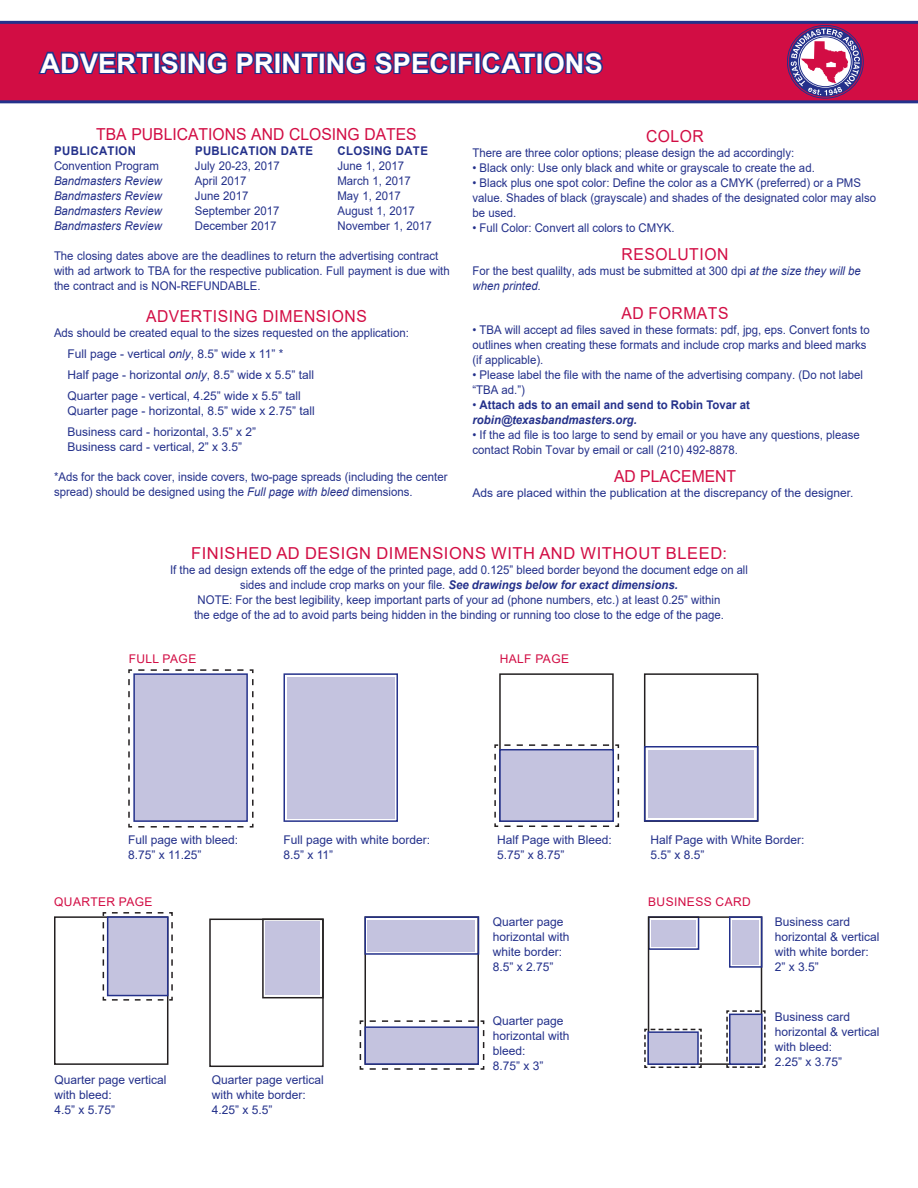
<style>
.page{position:relative;width:918px;height:1188px;background:#fff}
.page>*{position:absolute;margin:0;border:0;box-sizing:border-box;transform-origin:0 0}
.t1{font:700 27px "Arial";letter-spacing:.01em;color:#fff}
.t2{font:16.5px "Arial";letter-spacing:.035em;color:#d20d44}
.t3{font:16.5px "Arial";letter-spacing:.035em;color:#d20d44;scale:.95 1}
.t4{font:16.5px "Arial";color:#d20d44;scale:.95 1}
.t5{font:12px/15px "Arial";color:#24318b;scale:.95 1}
.t6{font:12px/15px "Arial";color:#24318b}
.t7{font:italic 12px "Arial";color:#24318b;scale:.95 1}
.t8{font:700 12px/15px "Arial";color:#24318b;scale:.95 1}
.t9{font:12px "Arial";letter-spacing:.035em;color:#d20d44}
.t10{font:700 12px "Arial";letter-spacing:.035em;color:#24318b;scale:.95 1}
.s1{font-style:italic}
.s2{font-weight:400}
.s3{font-weight:700;font-style:italic}
</style>
<div class="page">
<svg style="left:0;top:21px;width:918px;height:82px;background:#c1104a"></svg>
<svg style="left:787px;top:25px;width:77px;height:73px"></svg>
<svg style="left:36px;top:49px;width:193px;height:28px;background:#73206a"></svg>
<svg style="left:235px;top:49px;width:370px;height:28px;background:#771f68"></svg>
<div style="left:644px;top:673px;width:114px;height:149px;border:2px solid #231f20"></div>
<div style="left:648px;top:750px;width:106px;height:68px;background:#c4c3df"></div>
<div style="left:499px;top:673px;width:115px;height:149px;border:2px solid #231f20"></div>
<svg style="left:494px;top:744px;width:126px;height:83px"></svg>
<div style="left:644px;top:746px;width:114px;height:76px;border:2px solid #24318b"></div>
<svg style="left:128px;top:669px;width:126px;height:159px;background:#c1c1db"></svg>
<div style="left:284px;top:673px;width:114px;height:149px;border:2px solid #24318b"></div>
<div style="left:287px;top:677px;width:107px;height:142px;background:#c4c3df"></div>
<div style="left:648px;top:916px;width:51px;height:34px;border:2px solid #24318b"></div>
<div style="left:651px;top:920px;width:45px;height:27px;background:#c4c3df"></div>
<div style="left:648px;top:916px;width:114px;height:149px;border:2px solid #231f20"></div>
<div style="left:729px;top:916px;width:33px;height:52px;border:2px solid #24318b"></div>
<div style="left:732px;top:920px;width:27px;height:44px;background:#c4c3df"></div>
<svg style="left:644px;top:1028px;width:59px;height:40px;background:#b1b2cd"></svg>
<svg style="left:726px;top:1010px;width:40px;height:58px;background:#b0b0cc"></svg>
<div style="left:209px;top:919px;width:115px;height:148px;border:2px solid #231f20"></div>
<div style="left:266px;top:922px;width:54px;height:73px;background:#c4c3df"></div>
<div style="left:54px;top:916px;width:114px;height:149px;border:2px solid #231f20"></div>
<svg style="left:102px;top:912px;width:71px;height:89px;background:#bcbcd6"></svg>
<div style="left:262px;top:919px;width:62px;height:79px;border:2px solid #231f20"></div>
<div style="left:364px;top:916px;width:115px;height:149px;border:2px solid #231f20"></div>
<svg style="left:359px;top:1020px;width:126px;height:50px"></svg>
<div style="left:364px;top:916px;width:115px;height:39px;border:2px solid #24318b"></div>
<div style="left:368px;top:920px;width:107px;height:31px;background:#c4c3df"></div>
<p class="t1" style="left:40px;top:44px;width:564px">ADVERTISING PRINTING SPECIFICATIONS</p>
<p class="t4" style="left:96px;top:123px;width:339px">TBA PUBLICATIONS AND CLOSING DATES</p>
<p class="t10" style="left:54px;top:143px;width:88px">PUBLICATION</p>
<p class="t10" style="left:195px;top:143px;width:126px">PUBLICATION DATE</p>
<p class="t10" style="left:338px;top:143px;width:97px">CLOSING DATE</p>
<p class="t5" style="left:54px;top:158px;width:112px">Convention Program</p>
<p class="t5" style="left:195px;top:158px;width:91px">July 20-23, 2017</p>
<p class="t5" style="left:337px;top:158px;width:72px">June 1, 2017</p>
<p class="t7" style="left:54px;top:173px;width:115px">Bandmasters Review</p>
<p class="t5" style="left:195px;top:173px;width:56px">April 2017</p>
<p class="t5" style="left:337px;top:173px;width:79px">March 1, 2017</p>
<p class="t7" style="left:54px;top:188px;width:115px">Bandmasters Review</p>
<p class="t5" style="left:195px;top:188px;width:58px">June 2017</p>
<p class="t5" style="left:337px;top:188px;width:68px">May 1, 2017</p>
<p class="t7" style="left:54px;top:203px;width:115px">Bandmasters Review</p>
<p class="t5" style="left:195px;top:203px;width:91px">September 2017</p>
<p class="t5" style="left:337px;top:203px;width:83px">August 1, 2017</p>
<p class="t7" style="left:54px;top:218px;width:115px">Bandmasters Review</p>
<p class="t5" style="left:195px;top:218px;width:87px">December 2017</p>
<p class="t5" style="left:337px;top:218px;width:101px">November 1, 2017</p>
<p class="t5" style="left:54px;top:248px;width:418px">The closing dates above are the deadlines to return the advertising contract with ad artwork to TBA for the respective publication. Full payment is due with the contract and is NON-REFUNDABLE.</p>
<p class="t3" style="left:146px;top:305px;width:234px">ADVERTISING DIMENSIONS</p>
<p class="t5" style="left:54px;top:325px;width:375px">Ads should be created equal to the sizes requested on the application:</p>
<p class="t6" style="left:68px;top:346px;width:217px">Full page - vertical <span class="s1">only</span>, 8.5” wide x 11” *</p>
<p class="t6" style="left:68px;top:367px;width:248px">Half page - horizontal <span class="s1">only</span>, 8.5” wide x 5.5” tall</p>
<p class="t6" style="left:68px;top:388px;width:235px">Quarter page - vertical, 4.25” wide x 5.5” tall</p>
<p class="t6" style="left:68px;top:403px;width:249px">Quarter page - horizontal, 8.5” wide x 2.75” tall</p>
<p class="t6" style="left:68px;top:424px;width:190px">Business card - horizontal, 3.5” x 2”</p>
<p class="t6" style="left:68px;top:439px;width:176px">Business card - vertical, 2” x 3.5”</p>
<p class="t5" style="left:54px;top:469px;width:416px">*Ads for the back cover, inside covers, two-page spreads (including the center spread) should be designed using the <span class="s1">Full page with bleed</span> dimensions.</p>
<p class="t3" style="left:646px;top:124px;width:62px">COLOR</p>
<p class="t5" style="left:472px;top:145px;width:340px">There are three color options; please design the ad accordingly:</p>
<p class="t5" style="left:472px;top:160px;width:362px">• Black only: Use only black and white or grayscale to create the ad.</p>
<p class="t5" style="left:472px;top:175px;width:426px">• Black plus one spot color: Define the color as a CMYK (preferred) or a PMS value. Shades of black (grayscale) and shades of the designated color may also be used.</p>
<p class="t5" style="left:472px;top:220px;width:214px">• Full Color: Convert all colors to CMYK.</p>
<p class="t3" style="left:622px;top:243px;width:114px">RESOLUTION</p>
<p class="t5" style="left:472px;top:263px;width:410px">For the best qualilty, ads must be submitted at 300 dpi <span class="s1">at the size they will be when printed.</span></p>
<p class="t3" style="left:621px;top:301px;width:114px">AD FORMATS</p>
<p class="t5" style="left:472px;top:322px;width:420px">• TBA will accept ad files saved in these formats: pdf, jpg, eps. Convert fonts to outlines when creating these formats and include crop marks and bleed marks (if applicable).</p>
<p class="t5" style="left:472px;top:367px;width:413px">• Please label the file with the name of the advertising company. (Do not label “TBA ad.”)</p>
<p class="t8" style="left:472px;top:397px;width:294px"><span class="s2">•</span> Attach ads to an email and send to Robin Tovar at <span class="s1">robin@texasbandmasters.org.</span></p>
<p class="t5" style="left:472px;top:427px;width:409px">• If the ad file is too large to send by email or you have any questions, please contact Robin Tovar by email or call (210) 492-8878.</p>
<p class="t4" style="left:614px;top:465px;width:130px">AD PLACEMENT</p>
<p class="t6" style="left:472px;top:485px;width:382px">Ads are placed within the publication at the discrepancy of the designer.</p>
<p class="t2" style="left:191px;top:542px;width:538px">FINISHED AD DESIGN DIMENSIONS WITH AND WITHOUT BLEED:</p>
<p class="t5" style="left:170px;top:562px;width:610px;text-align:center">If the ad design extends off the edge of the printed page, add 0.125” bleed border beyond the document edge on all sides and include crop marks on your file. <span class="s3">See drawings below for exact dimensions.</span></p>
<p class="t5" style="left:194px;top:592px;width:559px">NOTE: For the best legibility, keep important parts of your ad (phone numbers, etc.) at least 0.25” within the edge of the ad to avoid parts being hidden in the binding or running too close to the edge of the page.</p>
<p class="t9" style="left:129px;top:651px;width:69px">FULL PAGE</p>
<p class="t9" style="left:500px;top:651px;width:71px">HALF PAGE</p>
<p class="t6" style="left:128px;top:832px;width:112px">Full page with bleed:</p>
<p class="t6" style="left:128px;top:847px;width:75px">8.75” x 11.25”</p>
<p class="t6" style="left:284px;top:832px;width:148px">Full page with white border:</p>
<p class="t6" style="left:284px;top:847px;width:51px">8.5” x 11”</p>
<p class="t6" style="left:497px;top:832px;width:116px">Half Page with Bleed:</p>
<p class="t6" style="left:497px;top:847px;width:69px">5.75” x 8.75”</p>
<p class="t6" style="left:650px;top:832px;width:156px">Half Page with White Border:</p>
<p class="t6" style="left:650px;top:847px;width:56px">5.5” x 8.5”</p>
<p class="t9" style="left:54px;top:894px;width:100px">QUARTER PAGE</p>
<p class="t9" style="left:648px;top:894px;width:104px">BUSINESS CARD</p>
<p class="t6" style="left:493px;top:914px;width:78px">Quarter page horizontal with white border:</p>
<p class="t6" style="left:493px;top:959px;width:62px">8.5” x 2.75”</p>
<p class="t6" style="left:55px;top:1073px;width:114px">Quarter page vertical with bleed:</p>
<p class="t6" style="left:55px;top:1103px;width:62px">4.5” x 5.75”</p>
<p class="t6" style="left:212px;top:1073px;width:114px">Quarter page vertical with white border:</p>
<p class="t6" style="left:212px;top:1103px;width:62px">4.25” x 5.5”</p>
<p class="t6" style="left:493px;top:1013px;width:78px">Quarter page horizontal with bleed:</p>
<p class="t6" style="left:493px;top:1058px;width:52px">8.75” x 3”</p>
<p class="t6" style="left:775px;top:914px;width:77px">Business card</p>
<p class="t6" style="left:775px;top:929px;width:106px">horizontal &amp; vertical with white border:</p>
<p class="t6" style="left:775px;top:959px;width:46px">2” x 3.5”</p>
<p class="t6" style="left:775px;top:1009px;width:77px">Business card</p>
<p class="t6" style="left:775px;top:1024px;width:106px">horizontal &amp; vertical with bleed:</p>
<p class="t6" style="left:775px;top:1054px;width:69px">2.25” x 3.75”</p>
</div>
